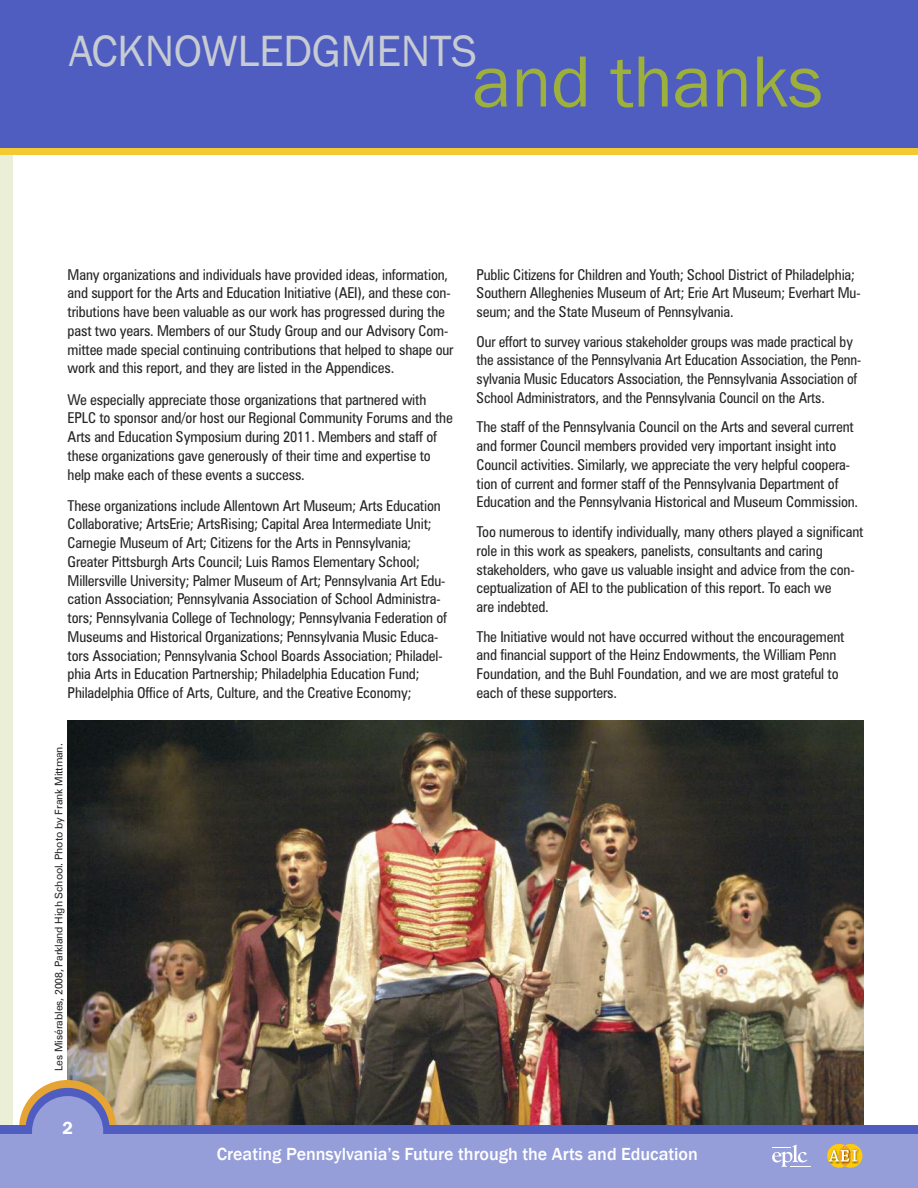
<style>
.page{position:relative;width:918px;height:1188px;background:#fff}
.page>*{position:absolute;margin:0;border:0;box-sizing:border-box;transform-origin:0 0}
.t1{font:75px "Franklin Gothic";color:#9db03c}
.t2{font:45px "Franklin Gothic";letter-spacing:-.01em;color:#c7cbd2}
.t3{font:500 18px "Franklin Gothic";color:#fff}
.t4{font:600 18px "Franklin Gothic";color:#fff}
.t5{font:condensed 15px/18.8px "Zurich BT";letter-spacing:-.01em;color:#272627}
.t6{font:10.5px "Zurich BT";letter-spacing:-.01em;color:#272627}
</style>
<div class="page">
<img style="left:68px;top:720px;width:796px;height:405px">
<div style="left:0;top:0;width:14px;height:1188px;background:#ebefd8"></div>
<div style="left:19px;top:1080px;width:97px;height:97px;background:#e6a434;border-radius:50%"></div>
<div style="left:0;top:1125px;width:918px;height:63px;background:#4f5dc0"></div>
<div style="left:26px;top:1088px;width:84px;height:84px;background:#4f5dc0;border-radius:50%"></div>
<div style="left:0;top:1134px;width:918px;height:54px;background:#969eda"></div>
<div style="left:32px;top:1096px;width:71px;height:71px;background:#969eda;border-radius:50%"></div>
<div style="left:0;top:0;width:918px;height:148px;background:#4f5dc0"></div>
<div style="left:0;top:148px;width:918px;height:7px;background:#f3ca32"></div>
<svg style="left:772px;top:1145px;width:39px;height:22px"></svg>
<svg style="left:827px;top:1144px;width:35px;height:24px"></svg>
<h2 class="t2" style="left:69px;top:25px;width:410px">ACKNOWLEDGMENTS</h2>
<h1 class="t1" style="left:472px;top:38px;width:352px">AND THANKS</h1>
<p class="t5" style="left:68px;top:266px;width:388px">Many organizations and individuals have provided ideas, information, and support for the Arts and Education Initiative (AEI), and these con&shy;tributions have been valuable as our work has progressed during the past two years. Members of our Study Group and our Advisory Com&shy;mittee made special continuing contributions that helped to shape our work and this report, and they are listed in the Appendices.</p>
<p class="t5" style="left:68px;top:391px;width:387px">We especially appreciate those organizations that partnered with EPLC to sponsor and/or host our Regional Community Forums and the Arts and Education Symposium during 2011. Members and staff of these organizations gave generously of their time and expertise to help make each of these events a success.</p>
<p class="t5" style="left:68px;top:497px;width:381px">These organizations include Allentown Art Museum; Arts Education Collaborative; ArtsErie; ArtsRising; Capital Area Intermediate Unit; Carnegie Museum of Art; Citizens for the Arts in Pennsylvania; Greater Pittsburgh Arts Council; Luis Ramos Elementary School; Millersville University; Palmer Museum of Art; Pennsylvania Art Edu&shy;cation Association; Pennsylvania Association of School Administra&shy;tors; Pennsylvania College of Technology; Pennsylvania Federation of Museums and Historical Organizations; Pennsylvania Music Educa&shy;tors Association; Pennsylvania School Boards Association; Philadel&shy;phia Arts in Education Partnership; Philadelphia Education Fund; Philadelphia Office of Arts, Culture, and the Creative Economy;</p>
<p class="t6" style="left:55px;top:1071px;width:329px;rotate:-90deg">Les Misérables, 2008, Parkland High School. Photo by Frank Mittman.</p>
<p class="t4" style="left:62px;top:1118px;width:12px">2</p>
<p class="t5" style="left:477px;top:266px;width:385px">Public Citizens for Children and Youth; School District of Philadelphia;<br>Southern Alleghenies Museum of Art; Erie Art Museum; Everhart Mu&shy;seum; and the State Museum of Pennsylvania.</p>
<p class="t5" style="left:477px;top:333px;width:386px">Our effort to survey various stakeholder groups was made practical by the assistance of the Pennsylvania Art Education Association, the Penn&shy;sylvania Music Educators Association, the Pennsylvania Association of School Administrators, and the Pennsylvania Council on the Arts.</p>
<p class="t5" style="left:477px;top:419px;width:383px">The staff of the Pennsylvania Council on the Arts and several current and former Council members provided very important insight into Council activities. Similarly, we appreciate the very helpful coopera&shy;tion of current and former staff of the Pennsylvania Department of Education and the Pennsylvania Historical and Museum Commission.</p>
<p class="t5" style="left:477px;top:524px;width:388px">Too numerous to identify individually, many others played a significant role in this work as speakers, panelists, consultants and caring stakeholders, who gave us valuable insight and advice from the con&shy;ceptualization of AEI to the publication of this report. To each we<br>are indebted.</p>
<p class="t5" style="left:477px;top:628px;width:369px">The Initiative would not have occurred without the encouragement and financial support of the Heinz Endowments, the William Penn Foundation, and the Buhl Foundation, and we are most grateful to each of these supporters.</p>
<p class="t3" style="left:217px;top:1143px;width:483px">Creating Pennsylvania’s Future through the Arts and Education</p>
</div>
